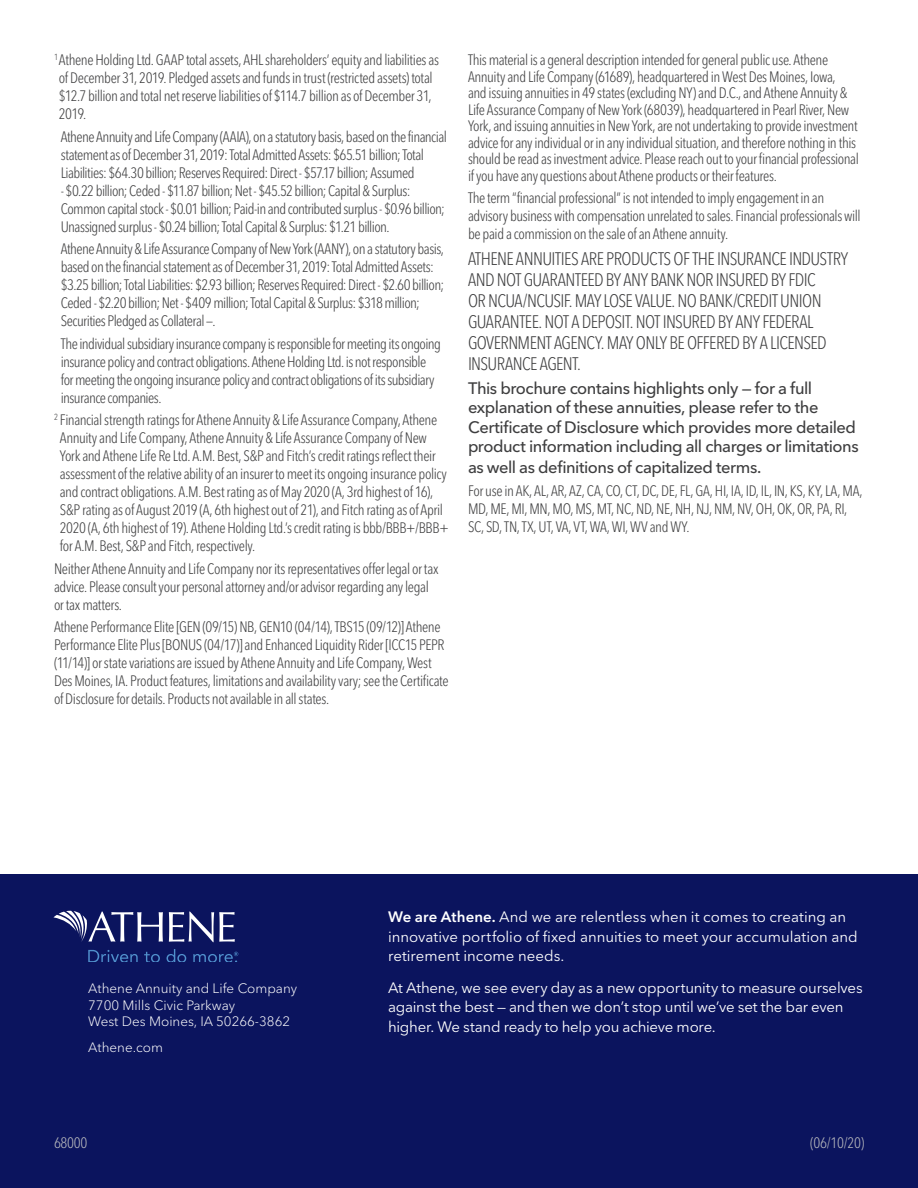
<style>
.page{position:relative;width:918px;height:1188px;background:#fff}
.page>*{position:absolute;margin:0;border:0;box-sizing:border-box;transform-origin:0 0}
.t1{font:300 condensed 18px/21px "Avenir Next LT Pro";letter-spacing:-.035em;color:#3e3e3f}
.t2{font:500 16.5px/19.5px "Avenir Next LT Pro";letter-spacing:-.03em;color:#3e3e3f}
.t3{font:300 condensed 15px/18px "Avenir Next LT Pro";letter-spacing:-.03em;color:#3e3e3f}
.t4{font:15px/19.5px "Avenir Next LT Pro";letter-spacing:-.005em;color:#fff}
.t5{font:300 condensed 15px "Avenir Next LT Pro";letter-spacing:-.02em;color:#bcbdc0}
.t6{font:300 13.5px/16.5px "Avenir Next LT Pro";color:#fff}
.s1{font-weight:600}
</style>
<div class="page">
<div style="left:0;top:874px;width:918px;height:314px;background:#0b145e"></div>
<svg style="left:169px;top:912px;width:66px;height:30px"></svg>
<svg style="left:53px;top:911px;width:110px;height:31px"></svg>
<svg style="left:88px;top:950px;width:50px;height:12px"></svg>
<svg style="left:144px;top:952px;width:16px;height:10px"></svg>
<svg style="left:167px;top:949px;width:19px;height:13px"></svg>
<svg style="left:193px;top:952px;width:45px;height:10px"></svg>
<p class="t3" style="left:59px;top:51px;width:382px;text-indent:-5px"><sup>1</sup> Athene Holding Ltd. GAAP total assets, AHL shareholders’ equity and liabilities as of December 31, 2019. Pledged assets and funds in trust (restricted assets) total $12.7 billion and total net reserve liabilities of $114.7 billion as of December 31, 2019.</p>
<p class="t3" style="left:61px;top:128px;width:388px">Athene Annuity and Life Company (AAIA), on a statutory basis, based on the financial statement as of December 31, 2019: Total Admitted Assets: $65.51 billion; Total<br>Liabilities: $64.30 billion; Reserves Required: Direct - $57.17 billion; Assumed</p>
<p class="t3" style="left:61px;top:182px;width:386px">- $0.22 billion; Ceded - $11.87 billion; Net - $45.52 billion; Capital &amp; Surplus:<br>Common capital stock - $0.01 billion; Paid-in and contributed surplus - $0.96 billion;<br>Unassigned surplus - $0.24 billion; Total Capital &amp; Surplus: $1.21 billion.</p>
<p class="t3" style="left:61px;top:240px;width:385px">Athene Annuity &amp; Life Assurance Company of New York (AANY), on a statutory basis, based on the financial statement as of December 31, 2019: Total Admitted Assets: $3.25 billion; Total Liabilities: $2.93 billion; Reserves Required: Direct - $2.60 billion; Ceded - $2.20 billion; Net - $409 million; Total Capital &amp; Surplus: $318 million; Securities Pledged as Collateral —.</p>
<p class="t3" style="left:61px;top:335px;width:382px">The individual subsidiary insurance company is responsible for meeting its ongoing insurance policy and contract obligations. Athene Holding Ltd. is not responsible for meeting the ongoing insurance policy and contract obligations of its subsidiary insurance companies.</p>
<p class="t3" style="left:60px;top:411px;width:391px;text-indent:-6px"><sup>2</sup> Financial strength ratings for Athene Annuity &amp; Life Assurance Company, Athene Annuity and Life Company, Athene Annuity &amp; Life Assurance Company of New York and Athene Life Re Ltd. A.M. Best, S&amp;P and Fitch’s credit ratings reflect their assessment of the relative ability of an insurer to meet its ongoing insurance policy and contract obligations. A.M. Best rating as of May 2020 (A, 3rd highest of 16), S&amp;P rating as of August 2019 (A, 6th highest out of 21), and Fitch rating as of April 2020 (A, 6th highest of 19). Athene Holding Ltd.’s credit rating is bbb/BBB+/BBB+ for A.M. Best, S&amp;P and Fitch, respectively.</p>
<p class="t3" style="left:54px;top:560px;width:386px">Neither Athene Annuity and Life Company nor its representatives offer legal or tax advice. Please consult your personal attorney and/or advisor regarding any legal or tax matters.</p>
<p class="t3" style="left:54px;top:618px;width:396px">Athene Performance Elite [GEN (09/15) NB, GEN10 (04/14), TBS15 (09/12)] Athene Performance Elite Plus [BONUS (04/17)] and Enhanced Liquidity Rider [ICC15 PEPR (11/14)] or state variations are issued by Athene Annuity and Life Company, West Des Moines, IA. Product features, limitations and availability vary; see the Certificate of Disclosure for details. Products not available in all states.</p>
<p class="t3" style="left:468px;top:52px;width:392px;line-height:16.5px">This material is a general description intended for general public use. Athene Annuity and Life Company (61689), headquartered in West Des Moines, Iowa,<br>and issuing annuities in 49 states (excluding NY) and D.C., and Athene Annuity &amp; Life Assurance Company of New York (68039), headquartered in Pearl River, New York, and issuing annuities in New York, are not undertaking to provide investment advice for any individual or in any individual situation, and therefore nothing in this should be read as investment advice. Please reach out to your financial professional if you have any questions about Athene products or their features.</p>
<p class="t3" style="left:468px;top:189px;width:394px">The term “financial professional” is not intended to imply engagement in an advisory business with compensation unrelated to sales. Financial professionals will be paid a commission on the sale of an Athene annuity.</p>
<p class="t1" style="left:468px;top:248px;width:382px">ATHENE ANNUITIES ARE PRODUCTS OF THE INSURANCE INDUSTRY AND NOT GUARANTEED BY ANY BANK NOR INSURED BY FDIC<br>OR NCUA/NCUSIF. MAY LOSE VALUE. NO BANK/CREDIT UNION GUARANTEE. NOT A DEPOSIT. NOT INSURED BY ANY FEDERAL GOVERNMENT AGENCY. MAY ONLY BE OFFERED BY A LICENSED INSURANCE AGENT.</p>
<p class="t2" style="left:468px;top:378px;width:392px">This brochure contains highlights only — for a full explanation of these annuities, please refer to the Certificate of Disclosure which provides more detailed product information including all charges or limitations</p>
<p class="t2" style="left:468px;top:458px;width:295px">as well as definitions of capitalized terms.</p>
<p class="t3" style="left:468px;top:482px;width:396px">For use in AK, AL, AR, AZ, CA, CO, CT, DC, DE, FL, GA, HI, IA, ID, IL, IN, KS, KY, LA, MA,<br>MD, ME, MI, MN, MO, MS, MT, NC, ND, NE, NH, NJ, NM, NV, OH, OK, OR, PA, RI,<br>SC, SD, TN, TX, UT, VA, VT, WA, WI, WV and WY.</p>
<p class="t6" style="left:88px;top:980px;width:211px">Athene Annuity and Life Company<br>7700 Mills Civic Parkway<br>West Des Moines, IA 50266-3862</p>
<p class="t6" style="left:88px;top:1039px;width:76px">Athene.com</p>
<p class="t4" style="left:388px;top:907px;width:471px"><span class="s1">We are Athene.</span> And we are relentless when it comes to creating an innovative portfolio of fixed annuities to meet your accumulation and retirement income needs.</p>
<p class="t4" style="left:388px;top:978px;width:476px">At Athene, we see every day as a new opportunity to measure ourselves against the best — and then we don’t stop until we’ve set the bar even higher. We stand ready to help you achieve more.</p>
<p class="t5" style="left:54px;top:1134px;width:35px">68000</p>
<p class="t5" style="left:810px;top:1134px;width:56px">(06/10/20)</p>
</div>
